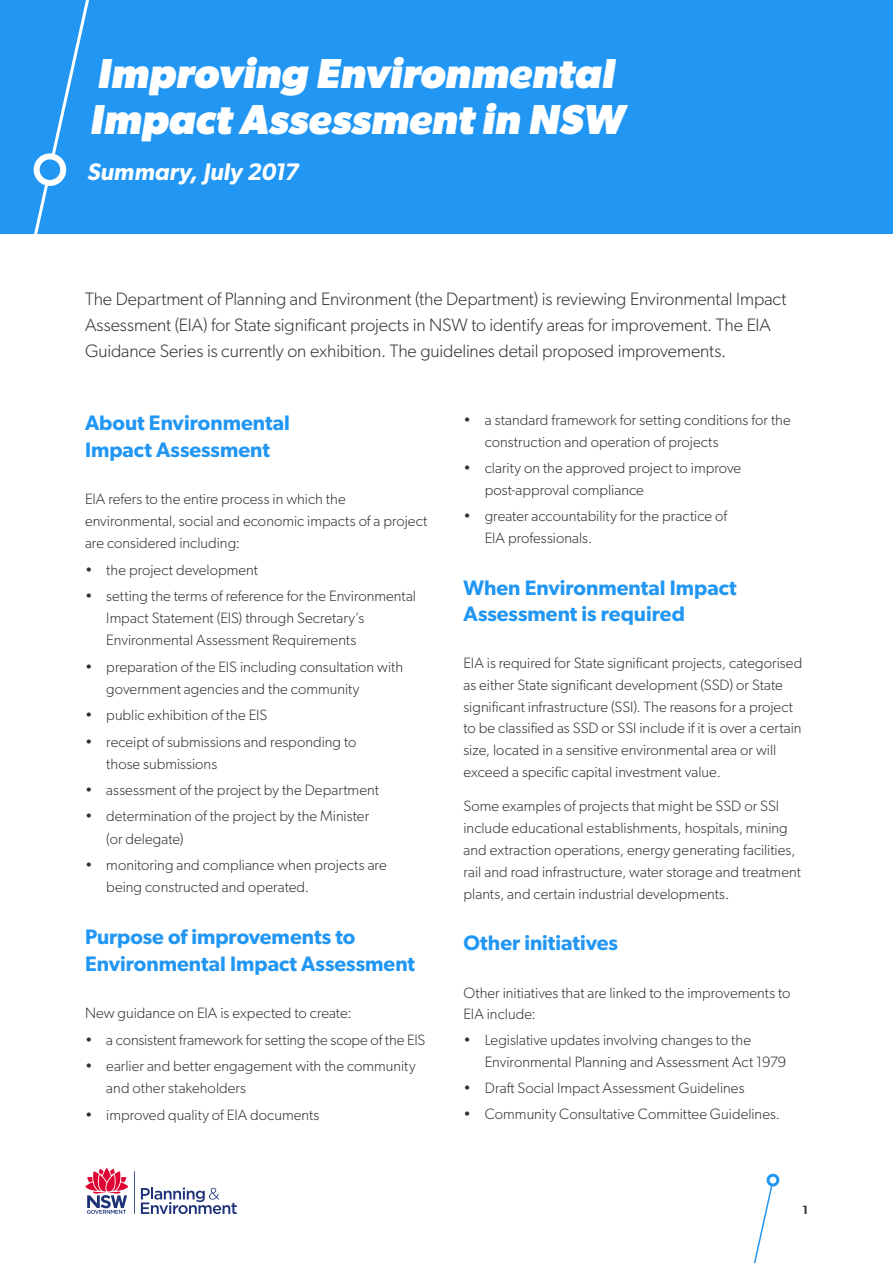
<style>
.page{position:relative;width:893px;height:1263px;background:#fff}
.page>*{position:absolute;margin:0;border:0;box-sizing:border-box;transform-origin:0 0}
.t1{font:italic 700 42px/46.2px "Gibson";color:#fff}
.t2{font:italic 600 24px "Gibson";color:#fff}
.t3{font:600 21px/26.5px "Gibson";color:#2196f3}
.intro_copy{font:300 18px/26.1px "Gibson";letter-spacing:-.005em;color:#323232}
.body_copy{font:300 15px/21.8px "Gibson";color:#323232}
.t4{font:600 12px "Gibson";color:#323232}
</style>
<div class="page">
<svg style="left:753px;top:1173px;width:27px;height:90px"></svg>
<hr style="left:134px;top:1171px;width:1px;height:43px;background:#1d3278">
<svg style="left:85px;top:1167px;width:43px;height:47px"></svg>
<svg style="left:141px;top:1187px;width:96px;height:27px"></svg>
<div style="left:0;top:0;width:893px;height:234px;background:#2196f3"></div>
<svg style="left:33px;top:0;width:56px;height:234px"></svg>
<h1 class="t1" style="left:90px;top:49px;width:536px">Improving Environmental<br>Impact Assessment in NSW</h1>
<h1 class="t2" style="left:88px;top:157px;width:213px">Summary, July 2017</h1>
<p class="intro_copy" style="left:85px;top:285px;width:703px">The Department of Planning and Environment (the Department) is reviewing Environmental Impact<br>Assessment (EIA) for State significant projects in NSW to identify areas for improvement. The EIA<br>Guidance Series is currently on exhibition. The guidelines detail proposed improvements.</p>
<h2 class="t3" style="left:85px;top:409px;width:206px">About Environmental<br>Impact Assessment</h2>
<p class="body_copy" style="left:85px;top:488px;width:344px">EIA refers to the entire process in which the environmental, social and economic impacts of a project are considered including:</p>
<p class="body_copy" style="left:85px;top:558px;width:175px">• the project development</p>
<p class="body_copy" style="left:106px;top:585px;width:311px;text-indent:-21px">• setting the terms of reference for the Environmental<br>Impact Statement (EIS) through Secretary’s<br>Environmental Assessment Requirements</p>
<p class="body_copy" style="left:106px;top:655px;width:298px;text-indent:-21px">• preparation of the EIS including consultation with government agencies and the community</p>
<p class="body_copy" style="left:85px;top:704px;width:184px">• public exhibition of the EIS</p>
<p class="body_copy" style="left:106px;top:730px;width:252px;text-indent:-21px">• receipt of submissions and responding to those submissions</p>
<p class="body_copy" style="left:85px;top:779px;width:295px">• assessment of the project by the Department</p>
<p class="body_copy" style="left:106px;top:805px;width:264px;text-indent:-21px">• determination of the project by the Minister (or delegate)</p>
<p class="body_copy" style="left:106px;top:853px;width:282px;text-indent:-21px">• monitoring and compliance when projects are being constructed and operated.</p>
<h2 class="t3" style="left:85px;top:923px;width:332px">Purpose of improvements to<br>Environmental Impact Assessment</h2>
<p class="body_copy" style="left:85px;top:1002px;width:268px">New guidance on EIA is expected to create:</p>
<p class="body_copy" style="left:85px;top:1028px;width:342px">• a consistent framework for setting the scope of the EIS</p>
<p class="body_copy" style="left:106px;top:1055px;width:311px;text-indent:-21px">• earlier and better engagement with the community and other stakeholders</p>
<p class="body_copy" style="left:85px;top:1103px;width:236px">• improved quality of EIA documents</p>
<p class="body_copy" style="left:485px;top:409px;width:307px;text-indent:-21px">• a standard framework for setting conditions for the construction and operation of projects</p>
<p class="body_copy" style="left:485px;top:457px;width:258px;text-indent:-21px">• clarity on the approved project to improve post-approval compliance</p>
<p class="body_copy" style="left:485px;top:505px;width:244px;text-indent:-21px">• greater accountability for the practice of<br>EIA professionals.</p>
<h2 class="t3" style="left:463px;top:574px;width:275px">When Environmental Impact<br>Assessment is required</h2>
<p class="body_copy" style="left:463px;top:652px;width:340px">EIA is required for State significant projects, categorised as either State significant development (SSD) or State significant infrastructure (SSI). The reasons for a project to be classified as SSD or SSI include if it is over a certain size, located in a sensitive environmental area or will exceed a specific capital investment value.</p>
<p class="body_copy" style="left:463px;top:795px;width:339px">Some examples of projects that might be SSD or SSI include educational establishments, hospitals, mining and extraction operations, energy generating facilities, rail and road infrastructure, water storage and treatment plants, and certain industrial developments.</p>
<h2 class="t3" style="left:463px;top:929px;width:156px">Other initiatives</h2>
<p class="body_copy" style="left:463px;top:981px;width:329px">Other initiatives that are linked to the improvements to<br>EIA include:</p>
<p class="body_copy" style="left:485px;top:1029px;width:303px;text-indent:-21px">• Legislative updates involving changes to the<br>Environmental Planning and Assessment Act 1979</p>
<p class="body_copy" style="left:463px;top:1077px;width:283px">• Draft Social Impact Assessment Guidelines</p>
<p class="body_copy" style="left:463px;top:1103px;width:318px">• Community Consultative Committee Guidelines.</p>
<p class="t4" style="left:802px;top:1203px;width:7px">1</p>
</div>
